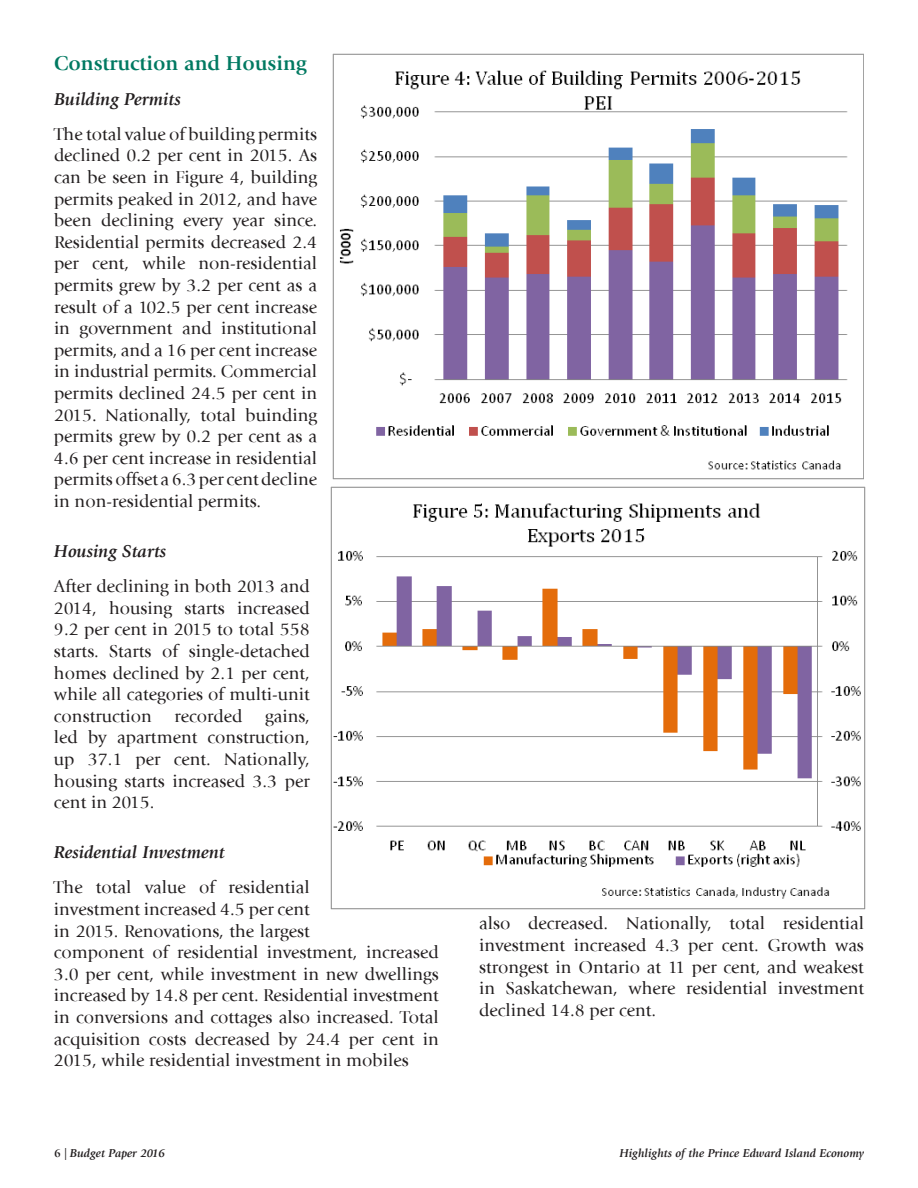
<style>
.page{position:relative;width:918px;height:1188px;background:#fff}
.page>*{position:absolute;margin:0;border:0;box-sizing:border-box;transform-origin:0 0}
.section_header{font:700 21px "Giovanni";color:#007961}
.No_Spacing{font:18px/21.6px "Giovanni";color:#231f20;text-align:justify}
.t1{font:italic 700 18px "Giovanni";color:#231f20}
.t2{font:italic 700 12px "Giovanni";color:#231f20}
.s1{font-style:normal}
.s2{font-family:"Minion Pro";font-weight:400;font-style:normal}
</style>
<div class="page">
<img style="left:332px;top:54px;width:532px;height:425px">
<img style="left:331px;top:486px;width:534px;height:423px">
<p class="section_header" style="left:54px;top:50px;width:254px">Construction and Housing</p>
<p class="t1" style="left:54px;top:89px;width:128px">Building Permits</p>
<p class="No_Spacing" style="left:54px;top:123px;width:265px">The total value of building permits declined 0.2 per cent in 2015. As can be seen in Figure 4, building permits peaked in 2012, and have been declining every year since.<br>Residential permits decreased 2.4 per cent, while non-residential permits grew by 3.2 per cent as a result of a 102.5 per cent increase in government and institutional permits, and a 16 per cent increase in industrial permits. Commercial permits declined 24.5 per cent in 2015. Nationally, total buinding permits grew by 0.2 per cent as a 4.6 per cent increase in residential permits offset a 6.3 per cent decline in non-residential permits.</p>
<p class="t1" style="left:54px;top:541px;width:114px">Housing Starts</p>
<p class="No_Spacing" style="left:54px;top:576px;width:257px">After declining in both 2013 and 2014, housing starts increased 9.2 per cent in 2015 to total 558 starts. Starts of single-detached homes declined by 2.1 per cent, while all categories of multi-unit construction</p>
<p class="No_Spacing" style="left:174px;top:705px;width:70px">recorded</p>
<p class="No_Spacing" style="left:54px;top:705px;width:257px;text-indent:211px">gains, led by apartment construction, up 37.1 per cent. Nationally, housing starts increased 3.3 per cent in 2015.</p>
<p class="t1" style="left:54px;top:842px;width:172px">Residential Investment</p>
<p class="No_Spacing" style="left:54px;top:877px;width:386px;text-align:left">The total value of residential<br>investment increased 4.5 per cent<br>in 2015. Renovations, the largest<br>component of residential investment, increased 3.0 per cent, while investment in new dwellings increased by 14.8 per cent. Residential investment in conversions and cottages also increased. Total acquisition costs decreased by 24.4 per cent in 2015, while residential investment in mobiles</p>
<p class="No_Spacing" style="left:479px;top:913px;width:386px">also decreased. Nationally, total residential investment increased 4.3 per cent. Growth was strongest in Ontario at 11 per cent, and weakest in Saskatchewan, where residential investment declined 14.8 per cent.</p>
<p class="t2" style="left:54px;top:1146px;width:112px"><span class="s1">6</span> <span class="s2">|</span> Budget Paper 2016</p>
<p class="t2" style="left:619px;top:1146px;width:246px">Highlights of the Prince Edward Island Economy</p>
</div>
